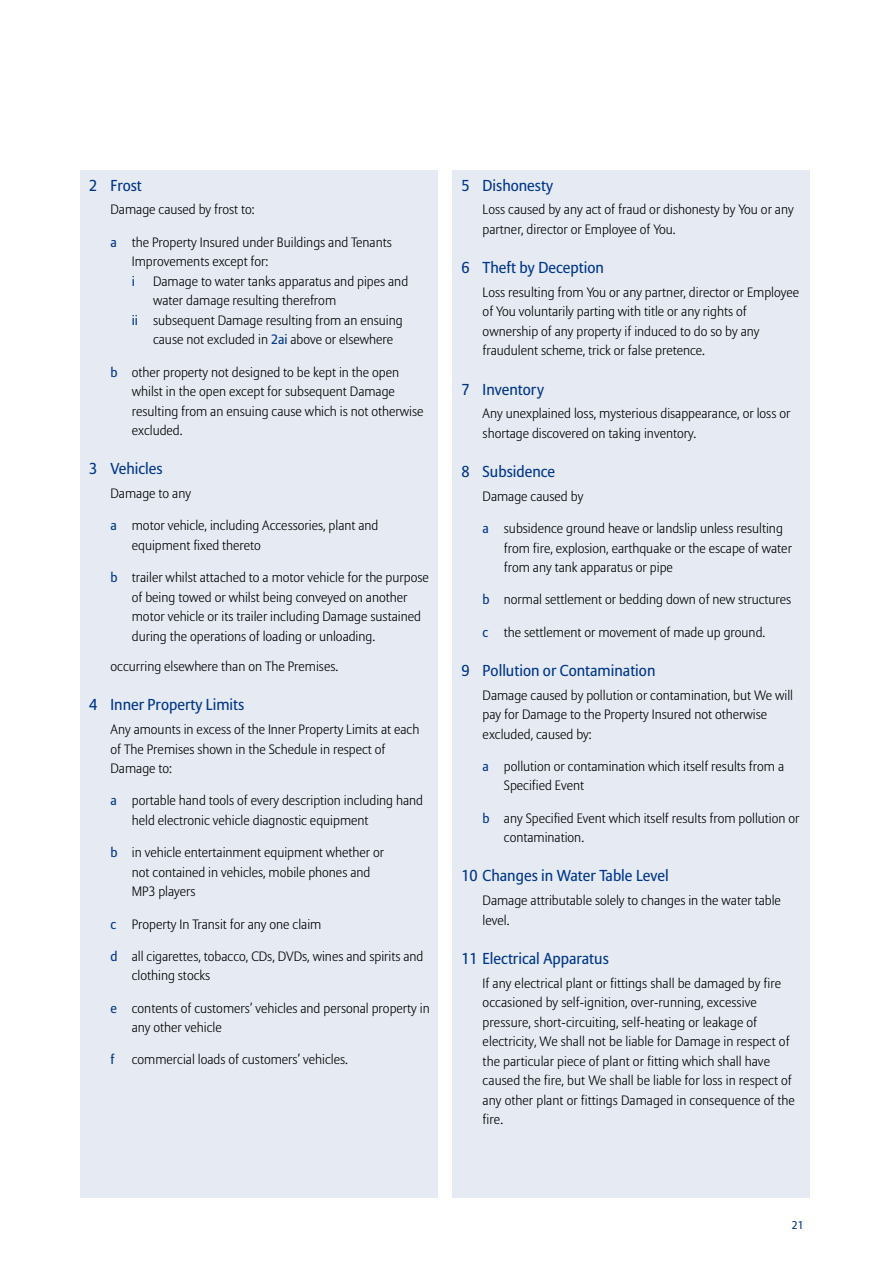
<style>
.page{position:relative;width:893px;height:1263px;background:#fff}
.page>*{position:absolute;margin:0;border:0;box-sizing:border-box;transform-origin:0 0}
.t1{font:15.75px "Allianz Sans";color:#003689}
.t2{font:300 13.5px/19.5px "Allianz Sans";color:#000}
.t3{font:13.5px "Allianz Sans";color:#003689}
.t4{font:11.25px "Allianz Sans";color:#003689}
.s1{font-weight:400;color:#003689}
</style>
<div class="page">
<div style="left:453px;top:170px;width:357px;height:1027px;background:#e6ebf3"></div>
<div style="left:81px;top:170px;width:357px;height:1027px;background:#e6ebf3"></div>
<p class="t1" style="left:89px;top:179px;width:54px">2 Frost</p>
<p class="t2" style="left:111px;top:201px;width:146px">Damage caused by frost to:</p>
<p class="t2" style="left:132px;top:233px;width:261px;text-indent:-21px"><span class="s1">a</span> the Property Insured under Buildings and Tenants<br>Improvements except for:</p>
<p class="t3" style="left:132px;top:275px;width:5px">i</p>
<p class="t2" style="left:153px;top:272px;width:257px">Damage to water tanks apparatus and pipes and water damage resulting therefrom</p>
<p class="t2" style="left:153px;top:311px;width:251px;text-indent:-21px"><span class="s1">ii</span> subsequent Damage resulting from an ensuing cause not excluded in <span class="s1">2ai</span> above or elsewhere</p>
<p class="t2" style="left:132px;top:363px;width:293px;text-indent:-21px"><span class="s1">b</span> other property not designed to be kept in the open whilst in the open except for subsequent Damage resulting from an ensuing cause which is not otherwise excluded.</p>
<p class="t1" style="left:89px;top:462px;width:75px">3 Vehicles</p>
<p class="t2" style="left:111px;top:485px;width:82px">Damage to any</p>
<p class="t2" style="left:132px;top:517px;width:248px;text-indent:-21px"><span class="s1">a</span> motor vehicle, including Accessories, plant and equipment fixed thereto</p>
<p class="t2" style="left:132px;top:569px;width:299px;text-indent:-21px"><span class="s1">b</span> trailer whilst attached to a motor vehicle for the purpose of being towed or whilst being conveyed on another motor vehicle or its trailer including Damage sustained during the operations of loading or unloading.</p>
<p class="t2" style="left:111px;top:658px;width:229px">occurring elsewhere than on The Premises.</p>
<p class="t1" style="left:89px;top:698px;width:157px">4 Inner Property Limits</p>
<p class="t2" style="left:111px;top:721px;width:310px">Any amounts in excess of the Inner Property Limits at each of The Premises shown in the Schedule in respect of<br>Damage to:</p>
<p class="t2" style="left:132px;top:792px;width:293px;text-indent:-21px"><span class="s1">a</span> portable hand tools of every description including hand held electronic vehicle diagnostic equipment</p>
<p class="t2" style="left:132px;top:844px;width:254px;text-indent:-21px"><span class="s1">b</span> in vehicle entertainment equipment whether or not contained in vehicles, mobile phones and<br>MP3 players</p>
<p class="t2" style="left:111px;top:915px;width:212px"><span class="s1">c</span> Property In Transit for any one claim</p>
<p class="t2" style="left:132px;top:947px;width:293px;text-indent:-21px"><span class="s1">d</span> all cigarettes, tobacco, CDs, DVDs, wines and spirits and clothing stocks</p>
<p class="t2" style="left:132px;top:999px;width:299px;text-indent:-21px"><span class="s1">e</span> contents of customers’ vehicles and personal property in any other vehicle</p>
<p class="t3" style="left:111px;top:1054px;width:5px">f</p>
<p class="t2" style="left:132px;top:1051px;width:218px">commercial loads of customers’ vehicles.</p>
<p class="t1" style="left:461px;top:179px;width:93px">5 Dishonesty</p>
<p class="t2" style="left:483px;top:201px;width:313px">Loss caused by any act of fraud or dishonesty by You or any partner, director or Employee of You.</p>
<p class="t1" style="left:461px;top:261px;width:144px">6 Theft by Deception</p>
<p class="t2" style="left:483px;top:284px;width:318px">Loss resulting from You or any partner, director or Employee of You voluntarily parting with title or any rights of ownership of any property if induced to do so by any fraudulent scheme, trick or false pretence.</p>
<p class="t1" style="left:461px;top:382px;width:84px">7 Inventory</p>
<p class="t2" style="left:483px;top:405px;width:309px">Any unexplained loss, mysterious disappearance, or loss or shortage discovered on taking inventory.</p>
<p class="t1" style="left:461px;top:465px;width:95px">8 Subsidence</p>
<p class="t2" style="left:483px;top:487px;width:102px">Damage caused by</p>
<p class="t2" style="left:504px;top:520px;width:290px;text-indent:-21px"><span class="s1">a</span> subsidence ground heave or landslip unless resulting from fire, explosion, earthquake or the escape of water from any tank apparatus or pipe</p>
<p class="t2" style="left:483px;top:591px;width:310px"><span class="s1">b</span> normal settlement or bedding down of new structures</p>
<p class="t2" style="left:483px;top:623px;width:284px"><span class="s1">c</span> the settlement or movement of made up ground.</p>
<p class="t1" style="left:461px;top:664px;width:196px">9 Pollution or Contamination</p>
<p class="t2" style="left:483px;top:686px;width:312px">Damage caused by pollution or contamination, but We will pay for Damage to the Property Insured not otherwise excluded, caused by:</p>
<p class="t2" style="left:504px;top:757px;width:282px;text-indent:-21px"><span class="s1">a</span> pollution or contamination which itself results from a<br>Specified Event</p>
<p class="t2" style="left:504px;top:809px;width:297px;text-indent:-21px"><span class="s1">b</span> any Specified Event which itself results from pollution or contamination.</p>
<p class="t1" style="left:461px;top:869px;width:209px">10 Changes in Water Table Level</p>
<p class="t2" style="left:483px;top:892px;width:300px">Damage attributable solely to changes in the water table level.</p>
<p class="t1" style="left:461px;top:952px;width:149px">11 Electrical Apparatus</p>
<p class="t2" style="left:483px;top:974px;width:314px">If any electrical plant or fittings shall be damaged by fire occasioned by self-ignition, over-running, excessive pressure, short-circuiting, self-heating or leakage of electricity, We shall not be liable for Damage in respect of the particular piece of plant or fitting which shall have caused the fire, but We shall be liable for loss in respect of any other plant or fittings Damaged in consequence of the fire.</p>
<p class="t4" style="left:792px;top:1220px;width:13px">21</p>
</div>
